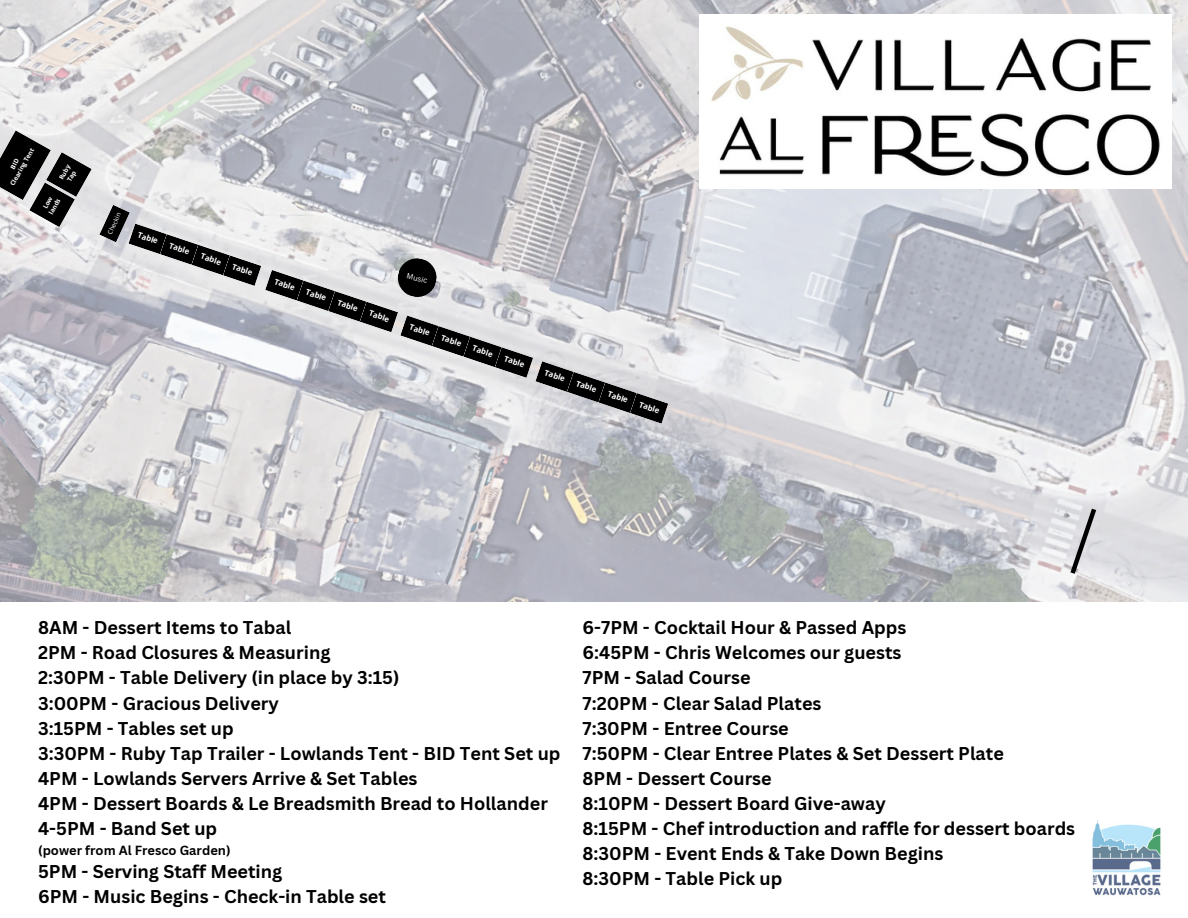
<style>
.page{position:relative;width:1188px;height:918px;background:#fff}
.page>*{position:absolute;margin:0;border:0;box-sizing:border-box;transform-origin:0 0}
.t1{font:700 18px/25px "Canva Sans";color:#000}
.t2{font:700 12.9px "Canva Sans";color:#000}
.t3{font:700 7.8px "Open Sans";color:#fff}
.t4{font:7.5px "Canva Sans";color:#fff}
.t5{font:700 6.3px/7.8px "Open Sans";color:#fff;text-align:center}
.t6{font:6.3px "Open Sans";color:#fff}
</style>
<div class="page">
<img style="left:0;top:0;width:1188px;height:602px">
<svg style="left:0;top:130px;width:92px;height:97px"></svg>
<svg style="left:1067px;top:504px;width:33px;height:75px"></svg>
<img style="left:700px;top:15px;width:471px;height:174px">
<img style="left:1092px;top:819px;width:69px;height:77px">
<svg style="left:99px;top:205px;width:569px;height:219px"></svg>
<h2 class="t5" style="left:2px;top:179px;width:43px;rotate:-61deg">BID<br>Clearing Tent</h2>
<h2 class="t5" style="left:57px;top:177px;width:17px;rotate:-61deg">Ruby<br>Tap</h2>
<h3 class="t5" style="left:40px;top:208px;width:18px;rotate:-61deg">Low lands</h3>
<h2 class="t6" style="left:105px;top:232px;width:25px;rotate:-65deg">Checkin</h2>
<p class="t3" style="left:140px;top:229px;width:23px;rotate:19deg">Table</p>
<h4 class="t3" style="left:171px;top:240px;width:23px;rotate:19deg">Table</h4>
<h4 class="t3" style="left:203px;top:250px;width:23px;rotate:19deg">Table</h4>
<h4 class="t3" style="left:234px;top:261px;width:23px;rotate:19deg">Table</h4>
<p class="t3" style="left:276px;top:276px;width:23px;rotate:19deg">Table</p>
<h2 class="t3" style="left:308px;top:286px;width:23px;rotate:19deg">Table</h2>
<h2 class="t3" style="left:340px;top:297px;width:23px;rotate:19deg">Table</h2>
<h2 class="t3" style="left:371px;top:307px;width:23px;rotate:19deg">Table</h2>
<h2 class="t4" style="left:408px;top:270px;width:23px;rotate:14deg">Music</h2>
<h2 class="t3" style="left:412px;top:321px;width:23px;rotate:19deg">Table</h2>
<h2 class="t3" style="left:443px;top:332px;width:23px;rotate:19deg">Table</h2>
<h2 class="t3" style="left:475px;top:342px;width:23px;rotate:19deg">Table</h2>
<h2 class="t3" style="left:506px;top:353px;width:23px;rotate:19deg">Table</h2>
<h2 class="t3" style="left:547px;top:367px;width:23px;rotate:19deg">Table</h2>
<h2 class="t3" style="left:578px;top:378px;width:23px;rotate:19deg">Table</h2>
<h2 class="t3" style="left:610px;top:388px;width:23px;rotate:19deg">Table</h2>
<p class="t3" style="left:641px;top:399px;width:23px;rotate:19deg">Table</p>
<h2 class="t1" style="left:38px;top:615px;width:524px">8AM - Dessert Items to Tabal<br>2PM - Road Closures &amp; Measuring<br>2:30PM - Table Delivery (in place by 3:15)<br>3:00PM - Gracious Delivery<br>3:15PM - Tables set up<br>3:30PM - Ruby Tap Trailer - Lowlands Tent - BID Tent Set up 4PM - Lowlands Servers Arrive &amp; Set Tables<br>4PM - Dessert Boards &amp; Le Breadsmith Bread to Hollander 4-5PM - Band Set up</h2>
<h2 class="t2" style="left:38px;top:842px;width:194px">(power from Al Fresco Garden)</h2>
<h2 class="t1" style="left:38px;top:858px;width:349px">5PM - Serving Staff Meeting<br>6PM - Music Begins - Check-in Table set</h2>
<h2 class="t1" style="left:583px;top:615px;width:494px">6-7PM - Cocktail Hour &amp; Passed Apps<br>6:45PM - Chris Welcomes our guests<br>7PM - Salad Course<br>7:20PM - Clear Salad Plates<br>7:30PM - Entree Course<br>7:50PM - Clear Entree Plates &amp; Set Dessert Plate<br>8PM - Dessert Course<br>8:10PM - Dessert Board Give-away<br>8:15PM - Chef introduction and raffle for dessert boards<br>8:30PM - Event Ends &amp; Take Down Begins<br>8:30PM - Table Pick up</h2>
</div>
